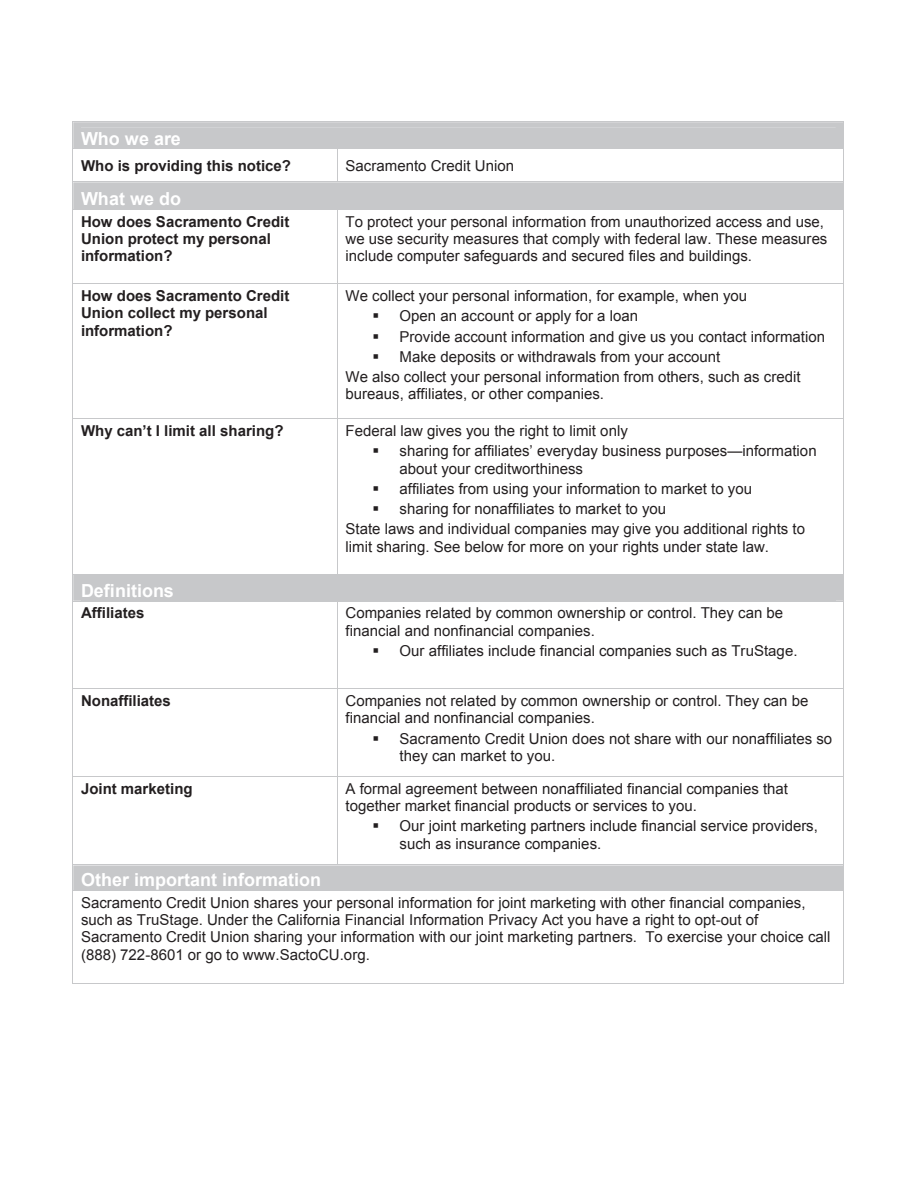
<style>
.page{position:relative;width:918px;height:1188px;background:#fff}
.page>*{position:absolute;margin:0;border:0;box-sizing:border-box;transform-origin:0 0}
.t1{font:700 18px "Arial";color:#fff}
.t2{font:15px/17.2px "Arial";color:#231f20}
.t3{font:700 15px/17.2px "Arial";color:#231f20}
</style>
<div class="page">
<svg style="left:73px;top:122px;width:771px;height:27px;background:#c7c8ca"></svg>
<hr style="left:73px;top:149px;width:1px;height:33px;background:#c7c8ca">
<hr style="left:337px;top:149px;width:1px;height:33px;background:#c7c8ca">
<hr style="left:843px;top:149px;width:1px;height:33px;background:#c7c8ca">
<div style="left:73px;top:182px;width:771px;height:28px;background:#c7c8ca"></div>
<hr style="left:73px;top:210px;width:1px;height:74px;background:#c7c8ca">
<hr style="left:337px;top:210px;width:1px;height:74px;background:#c7c8ca">
<hr style="left:843px;top:210px;width:1px;height:74px;background:#c7c8ca">
<hr style="left:73px;top:284px;width:265px;height:1px;background:#c7c8ca">
<hr style="left:338px;top:284px;width:505px;height:1px;background:#c7c8ca">
<hr style="left:73px;top:284px;width:1px;height:134px;background:#c7c8ca">
<hr style="left:337px;top:284px;width:1px;height:134px;background:#c7c8ca">
<hr style="left:843px;top:284px;width:1px;height:134px;background:#c7c8ca">
<hr style="left:73px;top:418px;width:265px;height:1px;background:#c7c8ca">
<hr style="left:338px;top:418px;width:505px;height:1px;background:#c7c8ca">
<hr style="left:73px;top:419px;width:1px;height:155px;background:#c7c8ca">
<hr style="left:337px;top:419px;width:1px;height:155px;background:#c7c8ca">
<hr style="left:843px;top:419px;width:1px;height:155px;background:#c7c8ca">
<div style="left:73px;top:574px;width:771px;height:28px;background:#c7c8ca"></div>
<hr style="left:73px;top:601px;width:1px;height:87px;background:#c7c8ca">
<hr style="left:337px;top:601px;width:1px;height:87px;background:#c7c8ca">
<hr style="left:843px;top:601px;width:1px;height:87px;background:#c7c8ca">
<hr style="left:73px;top:688px;width:265px;height:1px;background:#c7c8ca">
<hr style="left:338px;top:688px;width:505px;height:1px;background:#c7c8ca">
<hr style="left:73px;top:689px;width:1px;height:87px;background:#c7c8ca">
<hr style="left:337px;top:689px;width:1px;height:87px;background:#c7c8ca">
<hr style="left:843px;top:689px;width:1px;height:87px;background:#c7c8ca">
<hr style="left:73px;top:776px;width:265px;height:1px;background:#c7c8ca">
<hr style="left:338px;top:776px;width:505px;height:1px;background:#c7c8ca">
<hr style="left:73px;top:777px;width:1px;height:88px;background:#c7c8ca">
<hr style="left:337px;top:777px;width:1px;height:88px;background:#c7c8ca">
<hr style="left:843px;top:777px;width:1px;height:88px;background:#c7c8ca">
<div style="left:73px;top:865px;width:771px;height:25px;background:#c7c8ca"></div>
<hr style="left:73px;top:890px;width:771px;height:1px;background:#c7c8ca">
<hr style="left:73px;top:891px;width:1px;height:93px;background:#c7c8ca">
<hr style="left:73px;top:983px;width:770px;height:1px;background:#c7c8ca">
<hr style="left:843px;top:891px;width:1px;height:93px;background:#c7c8ca">
<p class="t1" style="left:81px;top:126px;width:101px">Who we are</p>
<p class="t3" style="left:81px;top:157px;width:212px">Who is providing this notice?</p>
<p class="t2" style="left:346px;top:157px;width:170px">Sacramento Credit Union</p>
<p class="t1" style="left:81px;top:187px;width:102px">What we do</p>
<p class="t3" style="left:81px;top:214px;width:210px">How does Sacramento Credit<br>Union protect my personal information?</p>
<p class="t2" style="left:346px;top:213px;width:483px">To protect your personal information from unauthorized access and use, we use security measures that comply with federal law. These measures include computer safeguards and secured files and buildings.</p>
<p class="t3" style="left:81px;top:288px;width:210px">How does Sacramento Credit<br>Union collect my personal information?</p>
<p class="t2" style="left:346px;top:287px;width:403px">We collect your personal information, for example, when you</p>
<p class="t2" style="left:400px;top:308px;width:240px">Open an account or apply for a loan</p>
<p class="t2" style="left:400px;top:328px;width:427px">Provide account information and give us you contact information</p>
<p class="t2" style="left:400px;top:348px;width:322px">Make deposits or withdrawals from your account</p>
<p class="t2" style="left:346px;top:368px;width:457px">We also collect your personal information from others, such as credit</p>
<p class="t2" style="left:346px;top:386px;width:260px">bureaus, affiliates, or other companies.</p>
<p class="t3" style="left:81px;top:423px;width:204px">Why can’t I limit all sharing?</p>
<p class="t2" style="left:400px;top:421px;width:419px;line-height:20.2px;text-indent:-54px">Federal law gives you the right to limit only<br>sharing for affiliates’ everyday business purposes—information</p>
<p class="t2" style="left:400px;top:460px;width:185px">about your creditworthiness</p>
<p class="t2" style="left:400px;top:480px;width:354px">affiliates from using your information to market to you</p>
<p class="t2" style="left:400px;top:500px;width:268px">sharing for nonaffiliates to market to you</p>
<p class="t2" style="left:346px;top:521px;width:461px">State laws and individual companies may give you additional rights to</p>
<p class="t2" style="left:346px;top:538px;width:425px">limit sharing. See below for more on your rights under state law.</p>
<p class="t1" style="left:81px;top:579px;width:94px">Definitions</p>
<p class="t3" style="left:81px;top:605px;width:65px">Affiliates</p>
<p class="t2" style="left:346px;top:605px;width:439px">Companies related by common ownership or control. They can be financial and nonfinancial companies.</p>
<p class="t2" style="left:400px;top:642px;width:399px">Our affiliates include financial companies such as TruStage.</p>
<p class="t3" style="left:81px;top:693px;width:91px">Nonaffiliates</p>
<p class="t2" style="left:346px;top:692px;width:464px">Companies not related by common ownership or control. They can be financial and nonfinancial companies.</p>
<p class="t2" style="left:400px;top:730px;width:434px">Sacramento Credit Union does not share with our nonaffiliates so they can market to you.</p>
<p class="t3" style="left:81px;top:781px;width:113px">Joint marketing</p>
<p class="t2" style="left:346px;top:780px;width:444px">A formal agreement between nonaffiliated financial companies that together market financial products or services to you.</p>
<p class="t2" style="left:400px;top:818px;width:420px">Our joint marketing partners include financial service providers, such as insurance companies.</p>
<p class="t1" style="left:81px;top:868px;width:242px">Other important information</p>
<p class="t2" style="left:81px;top:894px;width:751px">Sacramento Credit Union shares your personal information for joint marketing with other financial companies, such as TruStage. Under the California Financial Information Privacy Act you have a right to opt-out of Sacramento Credit Union sharing your information with our joint marketing partners. To exercise your choice call (888) 722-8601 or go to www.SactoCU.org.</p>
</div>
